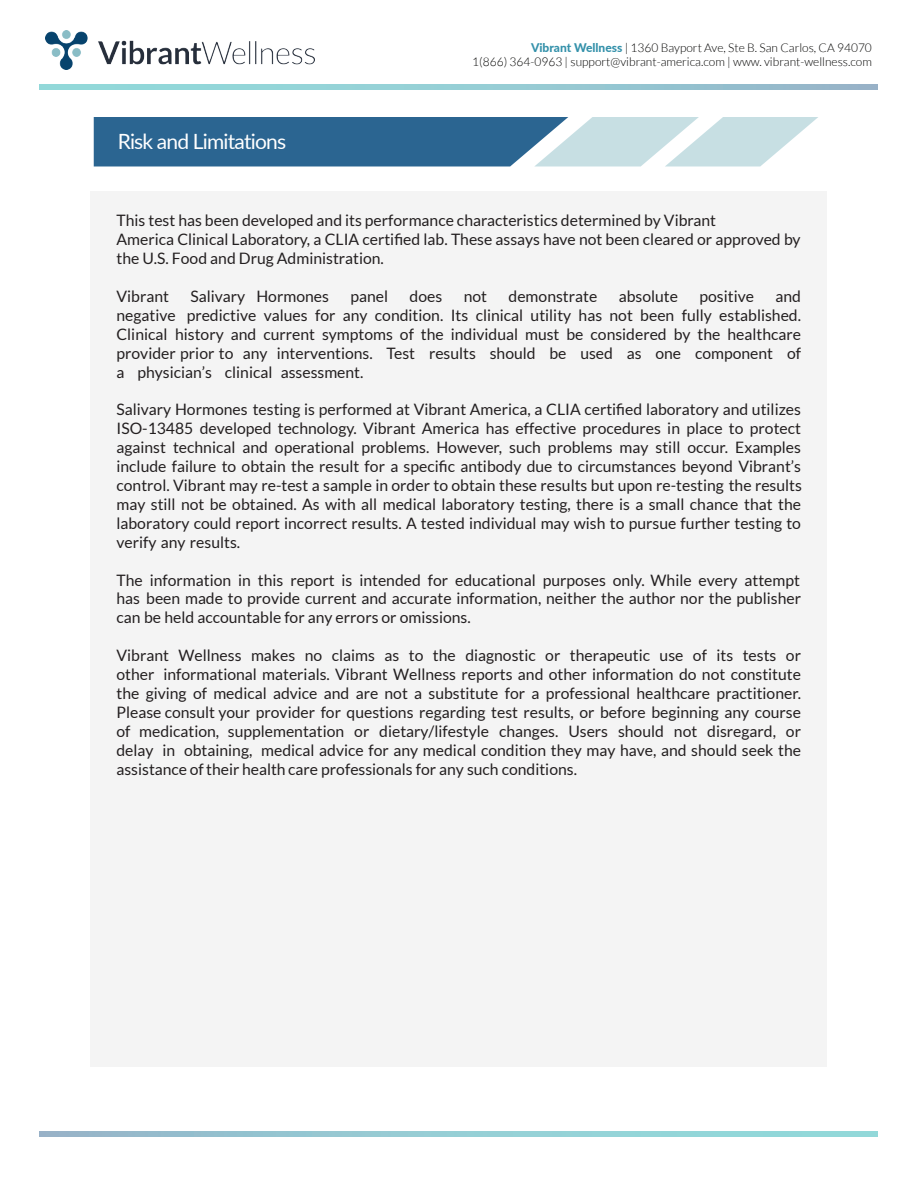
<style>
.page{position:relative;width:918px;height:1188px;background:#fff}
.page>*{position:absolute;margin:0;border:0;box-sizing:border-box;transform-origin:0 0}
.t1{font:21px "Lato";letter-spacing:-.04em;color:#fff}
.t2{font:15.75px/18.9px "Lato";color:#231f20;text-align:justify}
.t3{font:300 12px/14.4px "Lato";color:#050504;text-align:right}
.s1{font-weight:800;color:#3491aa}
</style>
<div class="page">
<svg style="left:39px;top:84px;width:839px;height:6px;background:#94cbd3"></svg>
<svg style="left:39px;top:1131px;width:839px;height:6px;background:#94cbd3"></svg>
<img style="left:46px;top:31px;width:269px;height:39px">
<svg style="left:94px;top:117px;width:724px;height:49px;background:#6c96b3"></svg>
<div style="left:90px;top:192px;width:737px;height:875px;background:#f4f4f4"></div>
<h1 class="t1" style="left:118px;top:126px;width:170px">Risk and Limitations</h1>
<p class="t3" style="left:472px;top:40px;width:401px"><span class="s1">Vibrant Wellness</span> | 1360 Bayport Ave, Ste B. San Carlos, CA 94070<br>1(866) 364-0963 | support@vibrant-america.com | www. vibrant-wellness.com</p>
<p class="t2" style="left:117px;top:211px;width:686px;text-align:left">This test has been developed and its performance characteristics determined by Vibrant<br>America Clinical Laboratory, a CLIA certified lab. These assays have not been cleared or approved by the U.S. Food and Drug Administration.</p>
<p class="t2" style="left:117px;top:287px;width:54px">Vibrant</p>
<p class="t2" style="left:190px;top:287px;width:140px">Salivary Hormones</p>
<p class="t2" style="left:350px;top:287px;width:39px">panel</p>
<p class="t2" style="left:410px;top:287px;width:34px">does</p>
<p class="t2" style="left:464px;top:287px;width:25px">not</p>
<p class="t2" style="left:509px;top:287px;width:90px">demonstrate</p>
<p class="t2" style="left:619px;top:287px;width:61px">absolute</p>
<p class="t2" style="left:700px;top:287px;width:56px">positive</p>
<p class="t2" style="left:117px;top:287px;width:686px;text-indent:659px">and negative predictive values for any condition. Its clinical utility has not been fully established.<br>Clinical history and current symptoms of the individual must be considered by the healthcare provider prior to any interventions. Test results should be used as one component of a physician’s clinical assessment.</p>
<p class="t2" style="left:117px;top:400px;width:687px">Salivary Hormones testing is performed at Vibrant America, a CLIA certified laboratory and utilizes ISO-13485 developed technology. Vibrant America has effective procedures in place to protect against technical and operational problems. However, such problems may still occur. Examples include failure to obtain the result for a specific antibody due to circumstances beyond Vibrant’s control. Vibrant may re-test a sample in order to obtain these results but upon re-testing the results may still not be obtained. As with all medical laboratory testing, there is a small chance that the laboratory could report incorrect results. A tested individual may wish to pursue further testing to verify any results.</p>
<p class="t2" style="left:117px;top:570px;width:686px">The information in this report is intended for educational purposes only. While every attempt has been made to provide current and accurate information, neither the author nor the publisher can be held accountable for any errors or omissions.</p>
<p class="t2" style="left:117px;top:646px;width:686px">Vibrant Wellness makes no claims as to the diagnostic or therapeutic use of its tests or other informational materials. Vibrant Wellness reports and other information do not constitute the giving of medical advice and are not a substitute for a professional healthcare practitioner.<br>Please consult your provider for questions regarding test results, or before beginning any course of medication, supplementation or dietary/lifestyle changes. Users should not disregard, or delay in obtaining, medical advice for any medical condition they may have, and should seek the assistance of their health care professionals for any such conditions.</p>
</div>
